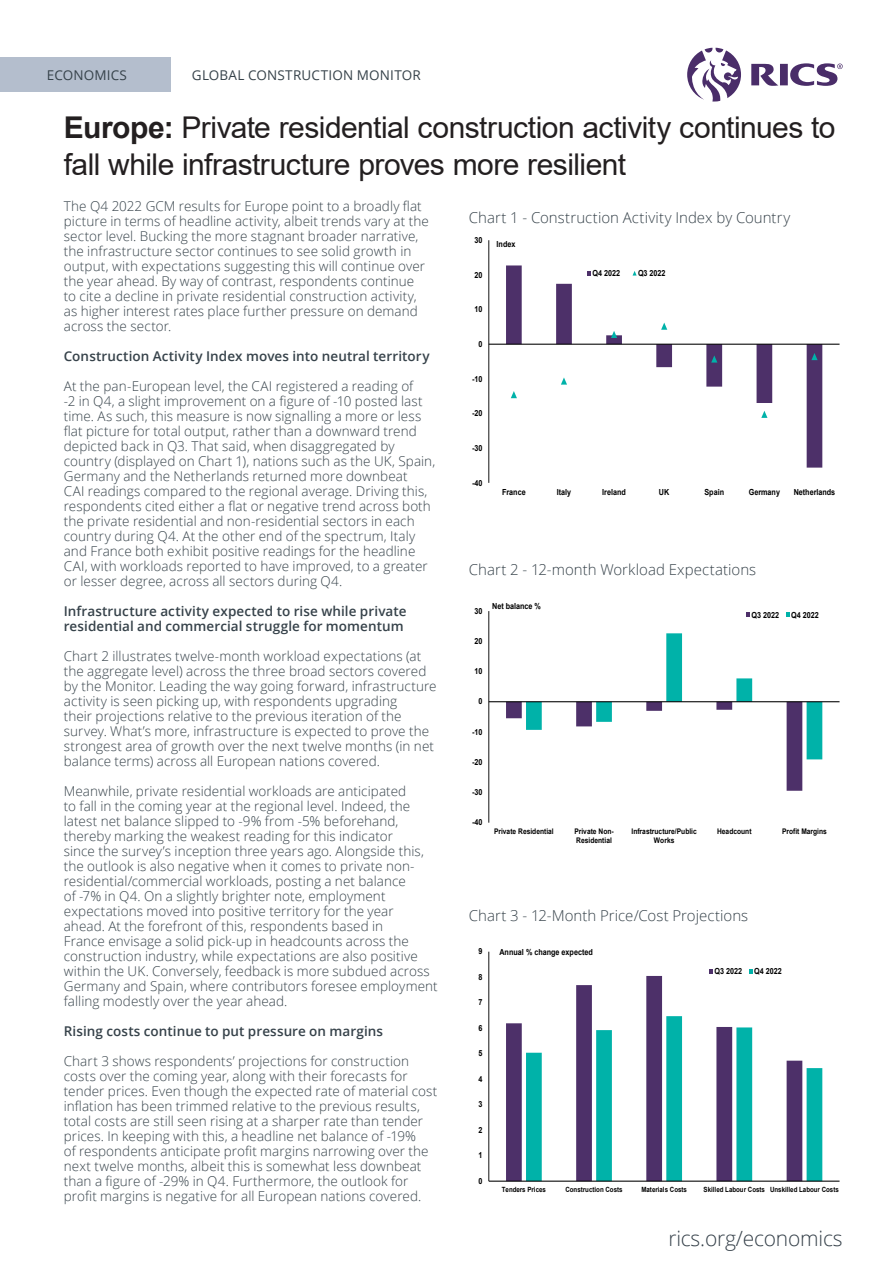
<style>
.page{position:relative;width:893px;height:1263px;background:#fff}
.page>*{position:absolute;margin:0;border:0;box-sizing:border-box;transform-origin:0 0}
.Document_Cover_Sub-t{font:30px/37.5px "Arial";letter-spacing:-.02em;color:#231f20}
.t1{font:300 21px "Open Sans";letter-spacing:-.01em;color:#36414a}
.Chart_description_te{font:300 15px "Open Sans";color:#36424a}
.Paragraph_Style{font:300 13.5px/15px "Open Sans";letter-spacing:.005em;color:#36424a}
.Paragraph_Style-2{font:600 13.5px/15px "Open Sans";letter-spacing:.005em;color:#36424a}
.t2{font:13.5px "Open Sans";letter-spacing:.015em;color:#36424a}
.t3{font:700 8.4px "Arial";color:#000;scale:.86 1}
.t4{font:700 7.8px/8.9px "Arial";color:#000;scale:.86 1}
.t5{font:700 7.2px "Arial";color:#000;scale:.86 1}
.s1{font-weight:700}
</style>
<div class="page">
<div style="left:0;top:58px;width:171px;height:34px;background:#b4becd"></div>
<svg style="left:687px;top:48px;width:156px;height:54px"></svg>
<svg style="left:506px;top:265px;width:316px;height:203px"></svg>
<hr style="left:489px;top:240px;width:1px;height:243px;background:#000">
<hr style="left:489px;top:344px;width:350px;height:1px;background:#000">
<svg style="left:511px;top:391px;width:6px;height:7px"></svg>
<svg style="left:561px;top:377px;width:6px;height:8px"></svg>
<svg style="left:611px;top:331px;width:6px;height:7px"></svg>
<svg style="left:661px;top:323px;width:6px;height:7px"></svg>
<svg style="left:711px;top:355px;width:6px;height:8px"></svg>
<svg style="left:761px;top:411px;width:6px;height:7px"></svg>
<svg style="left:811px;top:353px;width:7px;height:7px"></svg>
<svg style="left:587px;top:271px;width:4px;height:4px"></svg>
<svg style="left:633px;top:271px;width:4px;height:5px"></svg>
<svg style="left:506px;top:633px;width:316px;height:158px"></svg>
<hr style="left:489px;top:611px;width:1px;height:212px;background:#000">
<hr style="left:489px;top:701px;width:350px;height:1px;background:#000">
<svg style="left:746px;top:613px;width:4px;height:4px"></svg>
<svg style="left:786px;top:613px;width:3px;height:4px"></svg>
<svg style="left:506px;top:976px;width:157px;height:205px"></svg>
<svg style="left:526px;top:1016px;width:296px;height:165px"></svg>
<hr style="left:489px;top:952px;width:1px;height:229px;background:#000">
<hr style="left:489px;top:1181px;width:350px;height:1px;background:#000">
<svg style="left:709px;top:969px;width:4px;height:5px"></svg>
<svg style="left:749px;top:969px;width:3px;height:5px"></svg>
<p class="t2" style="left:47px;top:66px;width:82px">ECONOMICS</p>
<p class="t2" style="left:192px;top:66px;width:230px">GLOBAL CONSTRUCTION MONITOR</p>
<p class="Document_Cover_Sub-t" style="left:64px;top:108px;width:773px"><span class="s1">Europe:</span> Private residential construction activity continues to fall while infrastructure proves more resilient</p>
<p class="Paragraph_Style" style="left:64px;top:198px;width:367px">The Q4 2022 GCM results for Europe point to a broadly flat picture in terms of headline activity, albeit trends vary at the sector level. Bucking the more stagnant broader narrative, the infrastructure sector continues to see solid growth in output, with expectations suggesting this will continue over the year ahead. By way of contrast, respondents continue to cite a decline in private residential construction activity, as higher interest rates place further pressure on demand across the sector.</p>
<p class="Paragraph_Style-2" style="left:64px;top:349px;width:367px">Construction Activity Index moves into neutral territory</p>
<p class="Paragraph_Style" style="left:64px;top:378px;width:373px">At the pan-European level, the CAI registered a reading of<br>-2 in Q4, a slight improvement on a figure of -10 posted last time. As such, this measure is now signalling a more or less flat picture for total output, rather than a downward trend depicted back in Q3. That said, when disaggregated by country (displayed on Chart 1), nations such as the UK, Spain, Germany and the Netherlands returned more downbeat<br>CAI readings compared to the regional average. Driving this, respondents cited either a flat or negative trend across both the private residential and non-residential sectors in each country during Q4. At the other end of the spectrum, Italy and France both exhibit positive readings for the headline CAI, with workloads reported to have improved, to a greater or lesser degree, across all sectors during Q4.</p>
<p class="Paragraph_Style-2" style="left:64px;top:604px;width:344px">Infrastructure activity expected to rise while private residential and commercial struggle for momentum</p>
<p class="Paragraph_Style" style="left:64px;top:648px;width:374px">Chart 2 illustrates twelve-month workload expectations (at the aggregate level) across the three broad sectors covered by the Monitor. Leading the way going forward, infrastructure activity is seen picking up, with respondents upgrading<br>their projections relative to the previous iteration of the survey. What’s more, infrastructure is expected to prove the strongest area of growth over the next twelve months (in net balance terms) across all European nations covered.</p>
<p class="Paragraph_Style" style="left:64px;top:783px;width:375px">Meanwhile, private residential workloads are anticipated<br>to fall in the coming year at the regional level. Indeed, the latest net balance slipped to -9% from -5% beforehand, thereby marking the weakest reading for this indicator<br>since the survey’s inception three years ago. Alongside this, the outlook is also negative when it comes to private non&shy;residential/commercial workloads, posting a net balance<br>of -7% in Q4. On a slightly brighter note, employment expectations moved into positive territory for the year ahead. At the forefront of this, respondents based in<br>France envisage a solid pick-up in headcounts across the construction industry, while expectations are also positive within the UK. Conversely, feedback is more subdued across Germany and Spain, where contributors foresee employment falling modestly over the year ahead.</p>
<p class="Paragraph_Style-2" style="left:64px;top:1024px;width:321px">Rising costs continue to put pressure on margins</p>
<p class="Paragraph_Style" style="left:64px;top:1053px;width:375px">Chart 3 shows respondents’ projections for construction costs over the coming year, along with their forecasts for tender prices. Even though the expected rate of material cost inflation has been trimmed relative to the previous results, total costs are still seen rising at a sharper rate than tender prices. In keeping with this, a headline net balance of -19%<br>of respondents anticipate profit margins narrowing over the next twelve months, albeit this is somewhat less downbeat than a figure of -29% in Q4. Furthermore, the outlook for profit margins is negative for all European nations covered.</p>
<p class="Chart_description_te" style="left:469px;top:207px;width:323px">Chart 1 - Construction Activity Index by Country</p>
<p class="t3" style="left:475px;top:234px;width:11px">30</p>
<p class="t3" style="left:475px;top:269px;width:11px">20</p>
<p class="t3" style="left:475px;top:303px;width:11px">10</p>
<p class="t3" style="left:479px;top:338px;width:6px">0</p>
<p class="t3" style="left:472px;top:373px;width:14px">-10</p>
<p class="t3" style="left:472px;top:407px;width:14px">-20</p>
<p class="t3" style="left:472px;top:442px;width:14px">-30</p>
<p class="t3" style="left:472px;top:477px;width:14px">-40</p>
<p class="t3" style="left:497px;top:239px;width:23px">Index</p>
<p class="t3" style="left:592px;top:267px;width:34px">Q4 2022</p>
<p class="t3" style="left:638px;top:267px;width:34px">Q3 2022</p>
<p class="t3" style="left:502px;top:487px;width:29px">France</p>
<p class="t3" style="left:557px;top:487px;width:18px">Italy</p>
<p class="t3" style="left:602px;top:487px;width:29px">Ireland</p>
<p class="t3" style="left:659px;top:487px;width:14px">UK</p>
<p class="t3" style="left:704px;top:487px;width:24px">Spain</p>
<p class="t3" style="left:749px;top:487px;width:38px">Germany</p>
<p class="t3" style="left:794px;top:487px;width:50px">Netherlands</p>
<p class="Chart_description_te" style="left:469px;top:560px;width:289px">Chart 2 - 12-month Workload Expectations</p>
<p class="t3" style="left:475px;top:605px;width:11px">30</p>
<p class="t3" style="left:475px;top:635px;width:11px">20</p>
<p class="t3" style="left:475px;top:665px;width:11px">10</p>
<p class="t3" style="left:479px;top:695px;width:6px">0</p>
<p class="t3" style="left:472px;top:726px;width:14px">-10</p>
<p class="t3" style="left:472px;top:756px;width:14px">-20</p>
<p class="t3" style="left:472px;top:786px;width:14px">-30</p>
<p class="t3" style="left:472px;top:816px;width:14px">-40</p>
<p class="t3" style="left:492px;top:600px;width:58px">Net balance %</p>
<p class="t3" style="left:752px;top:609px;width:34px">Q3 2022</p>
<p class="t3" style="left:791px;top:609px;width:34px">Q4 2022</p>
<p class="t4" style="left:494px;top:827px;width:71px">Private Residential</p>
<p class="t4" style="left:574px;top:827px;width:47px">Private Non-<br>Residential</p>
<p class="t4" style="left:631px;top:827px;width:77px;text-align:center">Infrastructure/Public<br>Works</p>
<p class="t4" style="left:717px;top:827px;width:42px">Headcount</p>
<p class="t4" style="left:782px;top:827px;width:54px">Profit Margins</p>
<p class="Chart_description_te" style="left:469px;top:905px;width:281px">Chart 3 - 12-Month Price/Cost Projections</p>
<p class="t3" style="left:479px;top:945px;width:6px">9</p>
<p class="t3" style="left:479px;top:971px;width:6px">8</p>
<p class="t3" style="left:479px;top:996px;width:6px">7</p>
<p class="t3" style="left:479px;top:1022px;width:6px">6</p>
<p class="t3" style="left:479px;top:1047px;width:6px">5</p>
<p class="t3" style="left:479px;top:1073px;width:6px">4</p>
<p class="t3" style="left:479px;top:1098px;width:6px">3</p>
<p class="t3" style="left:479px;top:1124px;width:6px">2</p>
<p class="t3" style="left:479px;top:1149px;width:6px">1</p>
<p class="t3" style="left:479px;top:1175px;width:6px">0</p>
<p class="t3" style="left:500px;top:946px;width:110px">Annual % change expected</p>
<p class="t3" style="left:715px;top:965px;width:34px">Q3 2022</p>
<p class="t3" style="left:754px;top:965px;width:34px">Q4 2022</p>
<p class="t5" style="left:502px;top:1184px;width:53px">Tenders Prices</p>
<p class="t5" style="left:565px;top:1184px;width:68px">Construction Costs</p>
<p class="t5" style="left:641px;top:1184px;width:55px">Materials Costs</p>
<p class="t5" style="left:704px;top:1184px;width:159px">Skilled Labour Costs Unskilled Labour Costs</p>
<h2 class="t1" style="left:668px;top:1223px;width:176px">rics.org/economics</h2>
</div>
